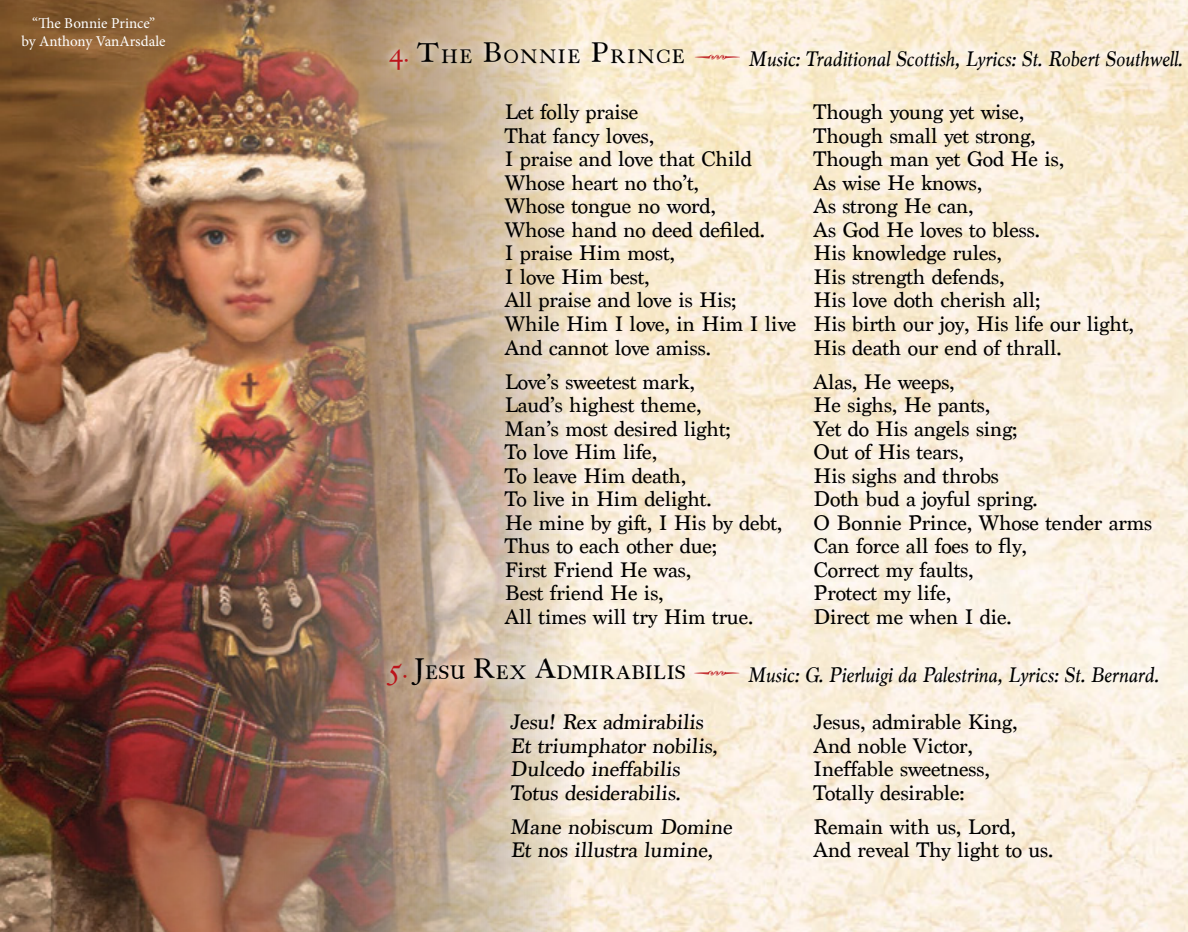
<style>
.page{position:relative;width:1188px;height:932px;background:#fff}
.page>*{position:absolute;margin:0;border:0;box-sizing:border-box;transform-origin:0 0}
.t1{font:22.2px/23.5px "Marion";letter-spacing:-.005em;color:#000}
.t2{font:italic 22.2px/47.7px "Marion";color:#000}
.t3{font:15px/18px "Minion Pro";color:#fff;text-align:center}
.s1{font-family:"antiqueroman";font-style:normal;font-size:26.1px;color:#bc141a}
.s2{font-family:"antiqueroman";font-style:normal;font-size:26.1px}
.s3{font-family:"antiqueroman";font-style:normal;font-size:18.3px}
.s4{font-family:"Type Embellishments One Let Plain";font-style:normal;font-size:26.1px;color:#bc141a}
.s5{font-style:normal}
</style>
<div class="page">
<img style="left:570px;top:0;width:618px;height:932px">
<img style="left:0;top:0;width:570px;height:932px">
<svg style="left:380px;top:33px;width:808px;height:46px"></svg>
<svg style="left:378px;top:648px;width:789px;height:47px"></svg>
<p class="t3" style="left:22px;top:14px;width:146px">“The Bonnie Prince”<br>by Anthony VanArsdale</p>
<p class="t2" style="left:388px;top:35px;width:796px"><span class="s1">4.</span> <span class="s2">T</span> <span class="s3">HE</span> <span class="s2">B</span><span class="s3">ONNIE</span> <span class="s2">P</span><span class="s3">RINC E</span> <span class="s4">Q</span> Music: Traditional Scottish, Lyrics: St. Robert Southwell.</p>
<p class="t1" style="left:505px;top:100px;width:293px">Let folly praise<br>That fancy loves,<br>I praise and love that Child<br>Whose heart no tho’t,<br>Whose tongue no word,<br>Whose hand no deed defiled.<br>I praise Him most,<br>I love Him best,<br>All praise and love is His;<br>While Him I love, in Him I live<br>And cannot love amiss.</p>
<p class="t1" style="left:505px;top:370px;width:279px">Love’s sweetest mark,<br>Laud’s highest theme,<br>Man’s most desired light;<br>To love Him life,<br>To leave Him death,<br>To live in Him delight.<br>He mine by gift, I His by debt,<br>Thus to each other due;<br>First Friend He was,<br>Best friend He is,<br>All times will try Him true.</p>
<p class="t2" style="left:510px;top:650px;width:650px;text-indent:-125px"><span class="s1">5.</span> <span class="s2">J</span><span class="s3">ESU</span> <span class="s2">R</span><span class="s3">EX</span> <span class="s2">A</span><span class="s3">DMIRABILIS</span> <span class="s4">Q</span> Music: G. Pierluigi da Palestrina, Lyrics: St. Bernard.<br><span class="s5">Jesu! Rex admirabilis</span></p>
<p class="t1" style="left:510px;top:734px;width:211px">Et triumphator nobilis,<br>Dulcedo ineffabilis<br>Totus desiderabilis.</p>
<p class="t1" style="left:510px;top:815px;width:226px">Mane nobiscum Domine<br>Et nos illustra lumine,</p>
<p class="t1" style="left:814px;top:100px;width:322px">Though young yet wise,<br>Though small yet strong,<br>Though man yet God He is,<br>As wise He knows,<br>As strong He can,<br>As God He loves to bless.<br>His knowledge rules,<br>His strength defends,<br>His love doth cherish all;<br>His birth our joy, His life our light,<br>His death our end of thrall.</p>
<p class="t1" style="left:814px;top:370px;width:340px">Alas, He weeps,<br>He sighs, He pants,<br>Yet do His angels sing;<br>Out of His tears,<br>His sighs and throbs<br>Doth bud a joyful spring.<br>O Bonnie Prince, Whose tender arms<br>Can force all foes to fly,<br>Correct my faults,<br>Protect my life,<br>Direct me when I die.</p>
<p class="t1" style="left:814px;top:710px;width:206px">Jesus, admirable King,<br>And noble Victor,<br>Ineffable sweetness,<br>Totally desirable:</p>
<p class="t1" style="left:814px;top:815px;width:241px">Remain with us, Lord,<br>And reveal Thy light to us.</p>
</div>
